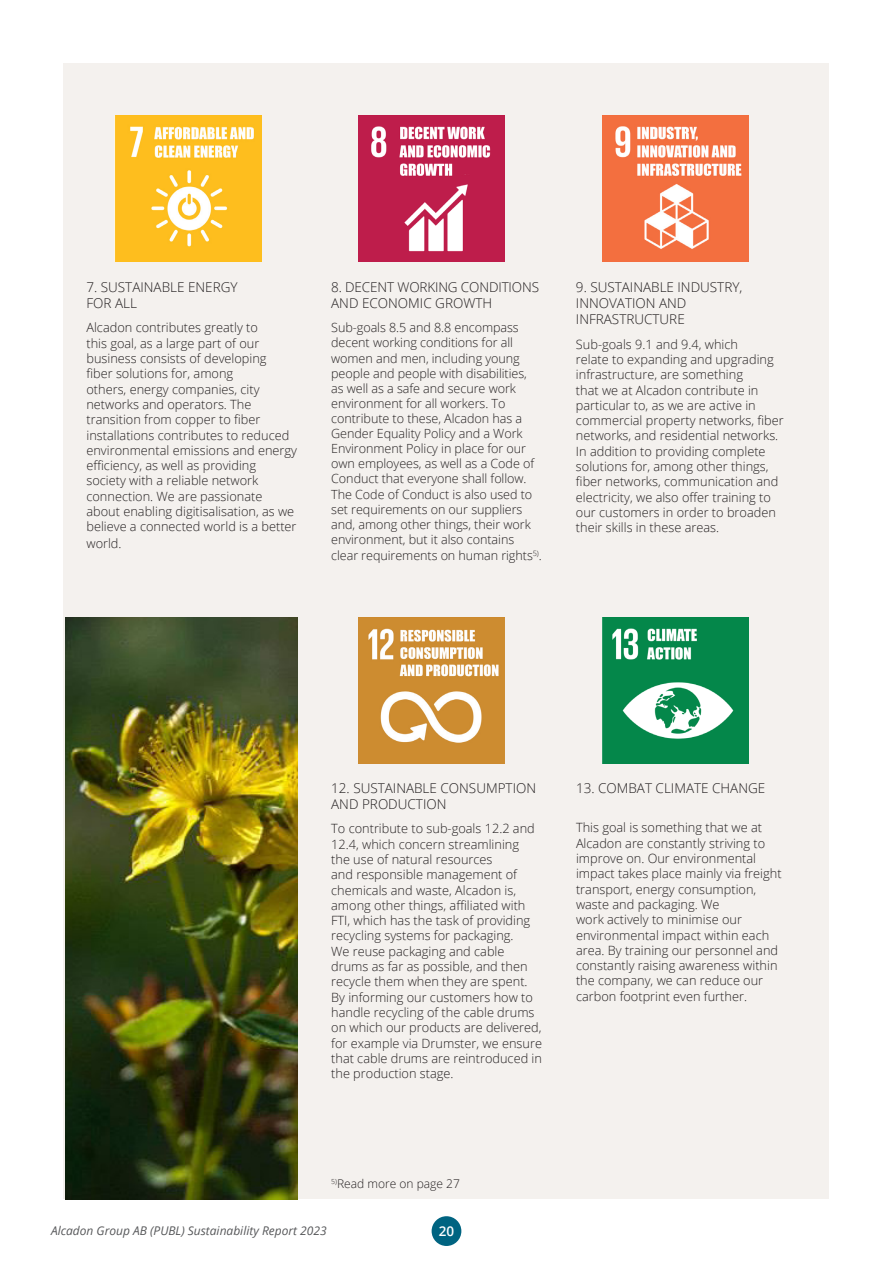
<style>
.page{position:relative;width:893px;height:1263px;background:#fff}
.page>*{position:absolute;margin:0;border:0;box-sizing:border-box;transform-origin:0 0}
.Rubrik_3{font:300 13.5px/16.2px "Open Sans";color:#231f20}
.t1{font:600 13.5px "Open Sans";color:#fff}
.Faktaruta_8_5_pkt{font:300 12.75px/15.3px "Open Sans";color:#231f20}
.Faktaruta_8_5_pkt-2{font:300 12.6px/15.1px "Open Sans";letter-spacing:-.005em;color:#231f20}
.t2{font:italic 12px "Open Sans";color:#57585a}
.Normal_brödtext{font:300 12px "Open Sans";color:#231f20}
</style>
<div class="page">
<div style="left:432px;top:1216px;width:29px;height:30px;background:#006481;border-radius:50%"></div>
<div style="left:64px;top:64px;width:765px;height:1135px;background:#f4f1ee"></div>
<img style="left:358px;top:115px;width:147px;height:147px">
<img style="left:602px;top:115px;width:146px;height:147px">
<img style="left:358px;top:617px;width:147px;height:147px">
<img style="left:602px;top:617px;width:146px;height:147px">
<img style="left:115px;top:115px;width:146px;height:147px">
<img style="left:65px;top:617px;width:232px;height:582px">
<p class="Rubrik_3" style="left:86px;top:279px;width:153px">7. SUSTAINABLE ENERGY<br>FOR ALL</p>
<p class="Faktaruta_8_5_pkt" style="left:86px;top:320px;width:212px">Alcadon contributes greatly to<br>this goal, as a large part of our business consists of developing<br>fiber solutions for, among<br>others, energy companies, city networks and operators. The transition from copper to fiber installations contributes to reduced environmental emissions and energy efficiency, as well as providing society with a reliable network connection. We are passionate about enabling digitisalisation, as we believe a connected world is a better world.</p>
<p class="Rubrik_3" style="left:331px;top:279px;width:209px">8. DECENT WORKING CONDITIONS<br>AND ECONOMIC GROWTH</p>
<p class="Faktaruta_8_5_pkt-2" style="left:331px;top:320px;width:212px">Sub-goals 8.5 and 8.8 encompass decent working conditions for all women and men, including young people and people with disabilities, as well as a safe and secure work environment for all workers. To contribute to these, Alcadon has a Gender Equality Policy and a Work Environment Policy in place for our own employees, as well as a Code of Conduct that everyone shall follow.<br>The Code of Conduct is also used to set requirements on our suppliers and, among other things, their work environment, but it also contains clear requirements on human rights<sup>5)</sup>.</p>
<p class="Rubrik_3" style="left:576px;top:279px;width:168px">9. SUSTAINABLE INDUSTRY,<br>INNOVATION AND<br>INFRASTRUCTURE</p>
<p class="Faktaruta_8_5_pkt" style="left:576px;top:336px;width:209px">Sub-goals 9.1 and 9.4, which<br>relate to expanding and upgrading infrastructure, are something<br>that we at Alcadon contribute in particular to, as we are active in commercial property networks, fiber networks, and residential networks.<br>In addition to providing complete solutions for, among other things, fiber networks, communication and electricity, we also offer training to our customers in order to broaden their skills in these areas.</p>
<p class="Rubrik_3" style="left:331px;top:779px;width:206px">12. SUSTAINABLE CONSUMPTION<br>AND PRODUCTION</p>
<p class="Faktaruta_8_5_pkt" style="left:331px;top:821px;width:212px">To contribute to sub-goals 12.2 and 12.4, which concern streamlining<br>the use of natural resources<br>and responsible management of chemicals and waste, Alcadon is, among other things, affiliated with FTI, which has the task of providing recycling systems for packaging.<br>We reuse packaging and cable drums as far as possible, and then recycle them when they are spent.<br>By informing our customers how to handle recycling of the cable drums on which our products are delivered, for example via Drumster, we ensure that cable drums are reintroduced in the production stage.</p>
<p class="Rubrik_3" style="left:576px;top:779px;width:191px">13. COMBAT CLIMATE CHANGE</p>
<p class="Faktaruta_8_5_pkt" style="left:576px;top:820px;width:207px">This goal is something that we at<br>Alcadon are constantly striving to improve on. Our environmental impact takes place mainly via freight transport, energy consumption, waste and packaging. We<br>work actively to minimise our environmental impact within each area. By training our personnel and constantly raising awareness within the company, we can reduce our carbon footprint even further.</p>
<p class="Normal_brödtext" style="left:331px;top:1175px;width:130px"><sup>5)</sup>Read more on page 27</p>
<p class="t2" style="left:51px;top:1223px;width:277px">Alcadon Group AB (PUBL) Sustainability Report 2023</p>
<p class="t1" style="left:439px;top:1222px;width:17px">20</p>
</div>
